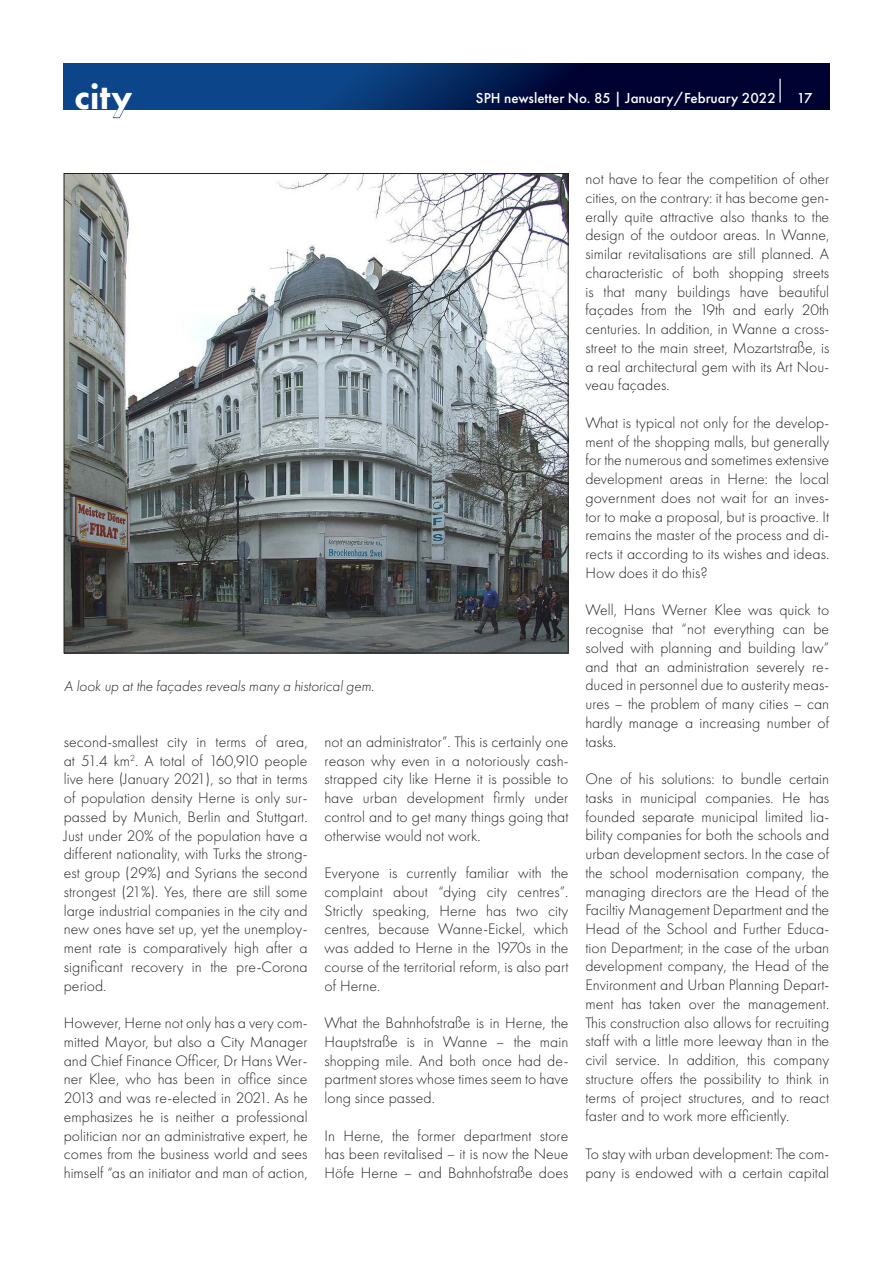
<style>
.page{position:relative;width:893px;height:1263px;background:#fff}
.page>*{position:absolute;margin:0;border:0;box-sizing:border-box;transform-origin:0 0}
.t1{font:800 36px "Futura PT";letter-spacing:.03em;color:#fff}
.t2{font:300 15.75px/18.8px "Futura PT";letter-spacing:.005em;color:#231f20;text-align:justify}
.t3{font:italic 300 15px "Futura PT";color:#231f20}
.t4{font:500 15px "Futura PT";color:#fff}
.t5{font:500 15px "Futura PT";letter-spacing:.05em;color:#fff}
.t6{font:500 15px "Futura PT";letter-spacing:.03em;color:#fff}
.s1{color:#0c4589}
</style>
<div class="page">
<img style="left:66px;top:175px;width:500px;height:476px">
<svg style="left:64px;top:64px;width:765px;height:45px;background:#05255d"></svg>
<hr style="left:779px;top:79px;width:2px;height:24px;background:#fff">
<h1 class="t1" style="left:74px;top:75px;width:60px">cit<span class="s1">y</span></h1>
<p class="t5" style="left:441px;top:89px;width:325px">SPH newsletter No. 85 | January/February 202</p>
<p class="t4" style="left:476px;top:89px;width:302px">SPH newsletter No. 85 | January/February 2022</p>
<p class="t6" style="left:797px;top:89px;width:17px">17</p>
<h1 class="t1" style="left:74px;top:75px;width:92px">news</h1>
<p class="t3" style="left:64px;top:677px;width:311px">A look up at the façades reveals many a historical gem.</p>
<p class="t2" style="left:64px;top:732px;width:245px">second-smallest city in terms of area, at 51.4 km<sup>2</sup>. A total of 160,910 people live here (January 2021), so that in terms of population density Herne is only sur&shy;passed by Munich, Berlin and Stuttgart.<br>Just under 20% of the population have a different nationality, with Turks the strong&shy;est group (29%) and Syrians the second strongest (21%). Yes, there are still some large industrial companies in the city and new ones have set up, yet the unemploy&shy;ment rate is comparatively high after a significant recovery in the pre-Corona period.</p>
<p class="t2" style="left:64px;top:1014px;width:245px">However, Herne not only has a very com&shy;mitted Mayor, but also a City Manager and Chief Finance Officer, Dr Hans Wer&shy;ner Klee, who has been in office since 2013 and was re-elected in 2021. As he emphasizes he is neither a professional politician nor an administrative expert, he comes from the business world and sees himself “as an initiator and man of action,</p>
<p class="t2" style="left:325px;top:732px;width:245px">not an administrator”. This is certainly one reason why even in a notoriously cash&shy;strapped city like Herne it is possible to have urban development firmly under control and to get many things going that otherwise would not work.</p>
<p class="t2" style="left:325px;top:863px;width:245px">Everyone is currently familiar with the complaint about “dying city centres”.<br>Strictly speaking, Herne has two city centres, because Wanne-Eickel, which was added to Herne in the 1970s in the course of the territorial reform, is also part of Herne.</p>
<p class="t2" style="left:325px;top:1013px;width:245px">What the Bahnhofstraße is in Herne, the Hauptstraße is in Wanne – the main shopping mile. And both once had de&shy;partment stores whose times seem to have long since passed.</p>
<p class="t2" style="left:325px;top:1126px;width:245px">In Herne, the former department store has been revitalised – it is now the Neue Höfe Herne – and Bahnhofstraße does</p>
<p class="t2" style="left:585px;top:170px;width:245px">not have to fear the competition of other cities, on the contrary: it has become gen&shy;erally quite attractive also thanks to the design of the outdoor areas. In Wanne, similar revitalisations are still planned. A characteristic of both shopping streets is that many buildings have beautiful façades from the 19th and early 20th centuries. In addition, in Wanne a cross&shy;street to the main street, Mozartstraße, is a real architectural gem with its Art Nou&shy;veau façades.</p>
<p class="t2" style="left:585px;top:413px;width:245px">What is typical not only for the develop&shy;ment of the shopping malls, but generally for the numerous and sometimes extensive development areas in Herne: the local government does not wait for an inves&shy;tor to make a proposal, but is proactive. It remains the master of the process and di&shy;rects it according to its wishes and ideas.<br>How does it do this?</p>
<p class="t2" style="left:585px;top:601px;width:245px">Well, Hans Werner Klee was quick to recognise that “not everything can be solved with planning and building law” and that an administration severely re&shy;duced in personnel due to austerity meas&shy;ures – the problem of many cities – can hardly manage a increasing number of tasks.</p>
<p class="t2" style="left:585px;top:769px;width:245px">One of his solutions: to bundle certain tasks in municipal companies. He has founded separate municipal limited lia&shy;bility companies for both the schools and urban development sectors. In the case of the school modernisation company, the managing directors are the Head of the Faciltiy Management Department and the Head of the School and Further Educa&shy;tion Department; in the case of the urban development company, the Head of the Environment and Urban Planning Depart&shy;ment has taken over the management.<br>This construction also allows for recruiting staff with a little more leeway than in the civil service. In addition, this company structure offers the possibility to think in terms of project structures, and to react faster and to work more efficiently.</p>
<p class="t2" style="left:585px;top:1144px;width:245px">To stay with urban development: The com&shy;pany is endowed with a certain capital</p>
</div>
